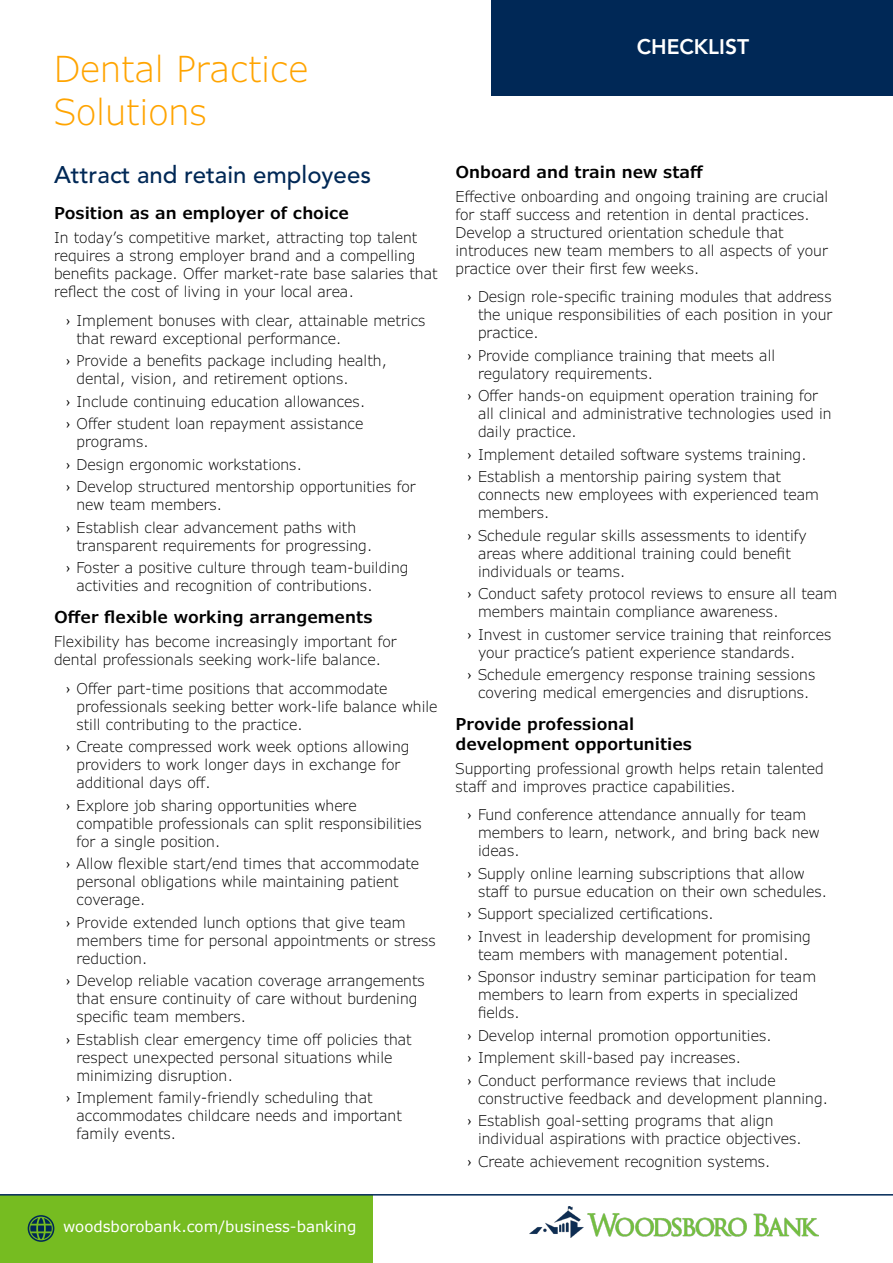
<style>
.page{position:relative;width:893px;height:1263px;background:#fff}
.page>*{position:absolute;margin:0;border:0;box-sizing:border-box;transform-origin:0 0}
.Main_heading{font:300 36px/43.2px "Verdana Pro";color:#ffa400}
.Sub_heading{font:500 24px "Avenir LT Pro";color:#002856}
.t1{font:800 21px "Avenir LT Pro";color:#fff}
.Sub_Sub_head{font:600 16.5px/19.8px "Verdana Pro";color:#000}
.Main_content{font:300 15px/18px "Verdana Pro";color:#000}
.t2{font:15px "Verdana";color:#fff}
.s1{font-family:"Serrano Pro";font-weight:400}
</style>
<div class="page">
<div style="left:491px;top:1px;width:402px;height:95px;background:#002856"></div>
<img style="left:530px;top:1206px;width:288px;height:31px">
<div style="left:0;top:1195px;width:372px;height:68px;background:#76bc21"></div>
<svg style="left:28px;top:1215px;width:26px;height:27px"></svg>
<hr style="left:0;top:1194px;width:893px;height:1px;background:#002856">
<p class="Main_heading" style="left:54px;top:47px;width:256px">Dental Practice<br>Solutions</p>
<p class="Sub_heading" style="left:54px;top:161px;width:318px">Attract and retain employees</p>
<p class="Sub_Sub_head" style="left:54px;top:204px;width:297px">Position as an employer of choice</p>
<p class="Main_content" style="left:54px;top:229px;width:385px">In today’s competitive market, attracting top talent requires a strong employer brand and a compelling benefits package. Offer market-rate base salaries that reflect the cost of living in your local area.</p>
<p class="Main_content" style="left:76px;top:312px;width:351px;text-indent:-10px"><span class="s1">›</span> Implement bonuses with clear, attainable metrics that reward exceptional performance.</p>
<p class="Main_content" style="left:76px;top:352px;width:312px;text-indent:-10px"><span class="s1">›</span> Provide a benefits package including health, dental, vision, and retirement options.</p>
<p class="Main_content" style="left:66px;top:393px;width:301px"><span class="s1">›</span> Include continuing education allowances.</p>
<p class="Main_content" style="left:76px;top:415px;width:288px;text-indent:-10px"><span class="s1">›</span> Offer student loan repayment assistance programs.</p>
<p class="Main_content" style="left:66px;top:456px;width:238px"><span class="s1">›</span> Design ergonomic workstations.</p>
<p class="Main_content" style="left:76px;top:478px;width:341px;text-indent:-10px"><span class="s1">›</span> Develop structured mentorship opportunities for new team members.</p>
<p class="Main_content" style="left:76px;top:519px;width:298px;text-indent:-10px"><span class="s1">›</span> Establish clear advancement paths with transparent requirements for progressing.</p>
<p class="Main_content" style="left:76px;top:559px;width:333px;text-indent:-10px"><span class="s1">›</span> Foster a positive culture through team-building activities and recognition of contributions.</p>
<p class="Sub_Sub_head" style="left:54px;top:607px;width:320px">Offer flexible working arrangements</p>
<p class="Main_content" style="left:54px;top:633px;width:344px">Flexibility has become increasingly important for dental professionals seeking work-life balance.</p>
<p class="Main_content" style="left:76px;top:679px;width:362px;text-indent:-10px"><span class="s1">›</span> Offer part-time positions that accommodate professionals seeking better work-life balance while still contributing to the practice.</p>
<p class="Main_content" style="left:76px;top:738px;width:334px;text-indent:-10px"><span class="s1">›</span> Create compressed work week options allowing providers to work longer days in exchange for additional days off.</p>
<p class="Main_content" style="left:76px;top:796px;width:347px;text-indent:-10px"><span class="s1">›</span> Explore job sharing opportunities where compatible professionals can split responsibilities for a single position.</p>
<p class="Main_content" style="left:76px;top:855px;width:344px;text-indent:-10px"><span class="s1">›</span> Allow flexible start/end times that accommodate personal obligations while maintaining patient coverage.</p>
<p class="Main_content" style="left:76px;top:913px;width:361px;text-indent:-10px"><span class="s1">›</span> Provide extended lunch options that give team members time for personal appointments or stress reduction.</p>
<p class="Main_content" style="left:76px;top:972px;width:350px;text-indent:-10px"><span class="s1">›</span> Develop reliable vacation coverage arrangements that ensure continuity of care without burdening specific team members.</p>
<p class="Main_content" style="left:76px;top:1030px;width:337px;text-indent:-10px"><span class="s1">›</span> Establish clear emergency time off policies that respect unexpected personal situations while minimizing disruption.</p>
<p class="Main_content" style="left:76px;top:1089px;width:327px;text-indent:-10px"><span class="s1">›</span> Implement family-friendly scheduling that accommodates childcare needs and important family events.</p>
<h3 class="t1" style="left:637px;top:35px;width:114px">CHECKLIST</h3>
<p class="Sub_Sub_head" style="left:455px;top:162px;width:249px">Onboard and train new staff</p>
<p class="Main_content" style="left:455px;top:187px;width:374px">Effective onboarding and ongoing training are crucial for staff success and retention in dental practices.<br>Develop a structured orientation schedule that introduces new team members to all aspects of your practice over their first few weeks.</p>
<p class="Main_content" style="left:478px;top:288px;width:356px;text-align:justify;text-indent:-10px"><span class="s1">›</span> Design role-specific training modules that address the unique responsibilities of each position in your practice.</p>
<p class="Main_content" style="left:478px;top:346px;width:299px;text-indent:-10px"><span class="s1">›</span> Provide compliance training that meets all regulatory requirements.</p>
<p class="Main_content" style="left:478px;top:387px;width:355px;text-indent:-10px"><span class="s1">›</span> Offer hands-on equipment operation training for all clinical and administrative technologies used in daily practice.</p>
<p class="Main_content" style="left:467px;top:445px;width:341px"><span class="s1">›</span> Implement detailed software systems training.</p>
<p class="Main_content" style="left:478px;top:468px;width:342px;text-indent:-10px"><span class="s1">›</span> Establish a mentorship pairing system that connects new employees with experienced team members.</p>
<p class="Main_content" style="left:478px;top:526px;width:330px;text-indent:-10px"><span class="s1">›</span> Schedule regular skills assessments to identify areas where additional training could benefit individuals or teams.</p>
<p class="Main_content" style="left:478px;top:585px;width:361px;text-indent:-10px"><span class="s1">›</span> Conduct safety protocol reviews to ensure all team members maintain compliance awareness.</p>
<p class="Main_content" style="left:478px;top:625px;width:355px;text-indent:-10px"><span class="s1">›</span> Invest in customer service training that reinforces your practice’s patient experience standards.</p>
<p class="Main_content" style="left:467px;top:666px;width:349px;text-align:center"><span class="s1">›</span> Schedule emergency response training sessions covering medical emergencies and disruptions.</p>
<p class="Sub_Sub_head" style="left:455px;top:714px;width:238px">Provide professional development opportunities</p>
<p class="Main_content" style="left:455px;top:759px;width:370px">Supporting professional growth helps retain talented staff and improves practice capabilities.</p>
<p class="Main_content" style="left:478px;top:806px;width:343px;text-indent:-10px"><span class="s1">›</span> Fund conference attendance annually for team members to learn, network, and bring back new ideas.</p>
<p class="Main_content" style="left:478px;top:864px;width:351px;text-indent:-10px"><span class="s1">›</span> Supply online learning subscriptions that allow staff to pursue education on their own schedules.</p>
<p class="Main_content" style="left:467px;top:905px;width:248px"><span class="s1">›</span> Support specialized certifications.</p>
<p class="Main_content" style="left:478px;top:927px;width:334px;text-indent:-10px"><span class="s1">›</span> Invest in leadership development for promising team members with management potential.</p>
<p class="Main_content" style="left:478px;top:968px;width:340px;text-indent:-10px"><span class="s1">›</span> Sponsor industry seminar participation for team members to learn from experts in specialized fields.</p>
<p class="Main_content" style="left:467px;top:1026px;width:306px"><span class="s1">›</span> Develop internal promotion opportunities.</p>
<p class="Main_content" style="left:467px;top:1049px;width:275px"><span class="s1">›</span> Implement skill-based pay increases.</p>
<p class="Main_content" style="left:478px;top:1071px;width:352px;text-indent:-10px"><span class="s1">›</span> Conduct performance reviews that include constructive feedback and development planning.</p>
<p class="Main_content" style="left:478px;top:1112px;width:326px;text-indent:-10px"><span class="s1">›</span> Establish goal-setting programs that align individual aspirations with practice objectives.</p>
<p class="Main_content" style="left:467px;top:1152px;width:305px"><span class="s1">›</span> Create achievement recognition systems.</p>
<p class="t2" style="left:63px;top:1216px;width:295px">woodsborobank.com/business-banking</p>
</div>
